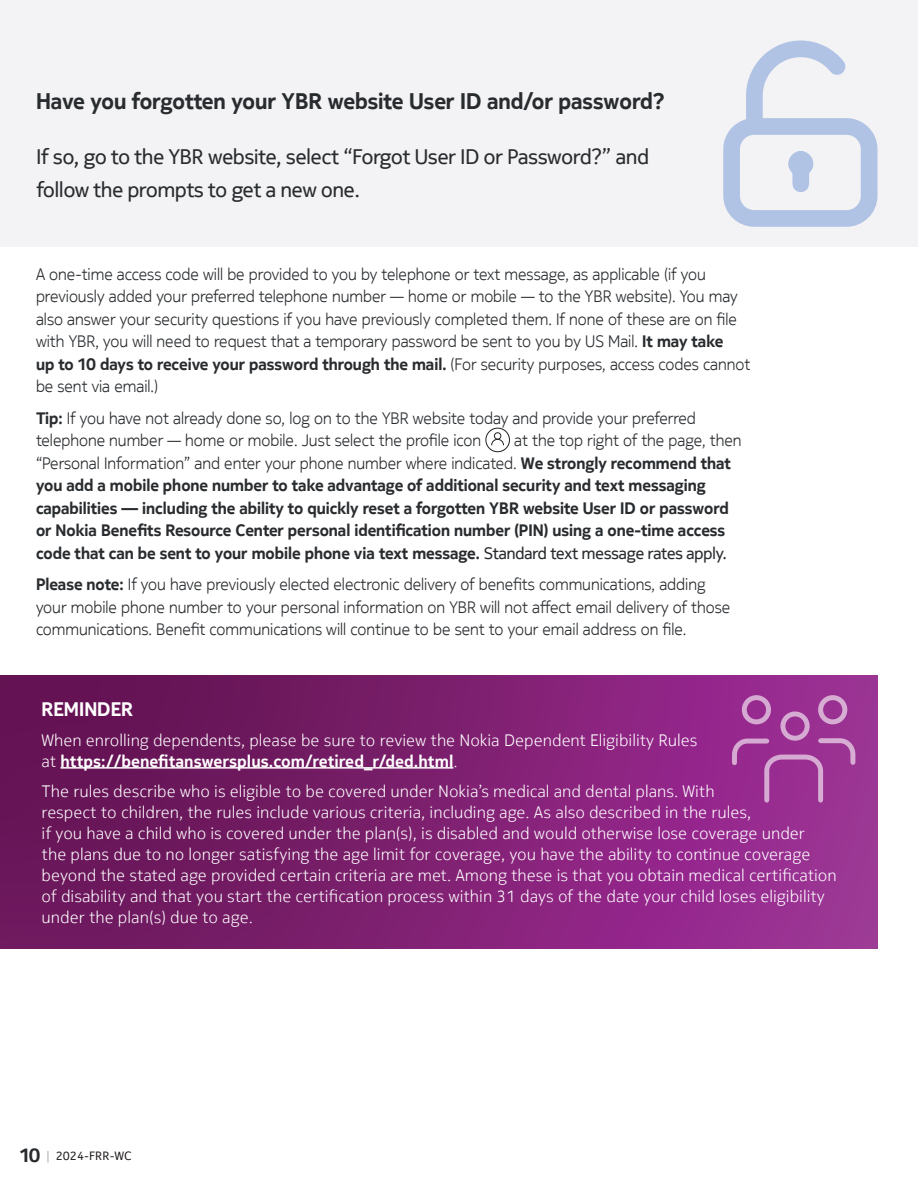
<style>
.page{position:relative;width:918px;height:1188px;background:#fff}
.page>*{position:absolute;margin:0;border:0;box-sizing:border-box;transform-origin:0 0}
.H3_N{font:700 22.5px "Nokia Pure Headline";color:#292c2f}
.Intro_Text{font:21px/33px "Nokia Pure Text";letter-spacing:-.03em;color:#292c2f}
.t1{font:700 19.5px "Nokia Pure Headline";color:#fff}
.t2{font:700 19.5px "Nokia Pure Text";color:#292c2f}
.Body_Copy{font:300 16.5px/22.5px "Nokia Pure Headline";color:#292c2f}
.t3{font:300 16.5px/21px "Nokia Pure Text";color:#fff}
.Body_Copy-2{font:700 16.5px/22.5px "Nokia Pure Headline";color:#292c2f}
.t4{font:12px "Nokia Pure Text";color:#231f20}
.s1{font-weight:700}
.s2{font-weight:300}
.s3{font-weight:400}
.s4{color:#b1b5b7}
</style>
<div class="page">
<div style="left:0;top:0;width:918px;height:246px;background:#f3f3f5"></div>
<svg style="left:485px;top:428px;width:25px;height:24px"></svg>
<svg style="left:723px;top:40px;width:155px;height:187px"></svg>
<div style="left:0;top:675px;width:878px;height:273px;background:linear-gradient(to right,#61114f,#9f3198)"></div>
<hr style="left:60px;top:767px;width:393px;height:2px;background:#fff">
<svg style="left:730px;top:694px;width:127px;height:110px;background:#a2429b"></svg>
<p class="H3_N" style="left:36px;top:87px;width:631px">Have you forgotten your YBR website User ID and/or password?</p>
<p class="Intro_Text" style="left:36px;top:140px;width:615px">If so, go to the YBR website, select “Forgot User ID or Password?” and follow the prompts to get a new one.</p>
<p class="Body_Copy" style="left:36px;top:263px;width:716px">A one-time access code will be provided to you by telephone or text message, as applicable (if you previously added your preferred telephone number — home or mobile — to the YBR website). You may also answer your security questions if you have previously completed them. If none of these are on file with YBR, you will need to request that a temporary password be sent to you by US Mail. <span class="s1">It may take<br>up to 10 days to receive your password through the mail.</span> (For security purposes, access codes cannot be sent via email.)</p>
<p class="Body_Copy" style="left:36px;top:407px;width:661px"><span class="s1">Tip:</span> If you have not already done so, log on to the YBR website today and provide your preferred telephone number — home or mobile. Just select the profile icon</p>
<p class="Body_Copy-2" style="left:36px;top:429px;width:707px;text-indent:478px"><span class="s2">at the top right of the page, then “Personal Information” and enter your phone number where indicated.</span> We strongly recommend that you add a mobile phone number to take advantage of additional security and text messaging capabilities — including the ability to quickly reset a forgotten YBR website User ID or password or Nokia Benefits Resource Center personal identification number (PIN) using a one-time access code that can be sent to your mobile phone via text message. <span class="s3">Standard text message rates apply.</span></p>
<p class="Body_Copy" style="left:36px;top:573px;width:696px"><span class="s1">Please note:</span> If you have previously elected electronic delivery of benefits communications, adding your mobile phone number to your personal information on YBR will not affect email delivery of those communications. Benefit communications will continue to be sent to your email address on file.</p>
<p class="t1" style="left:42px;top:697px;width:93px">REMINDER</p>
<p class="t3" style="left:42px;top:730px;width:657px">When enrolling dependents, please be sure to review the Nokia Dependent Eligibility Rules at <span class="s1">https://benefitanswersplus.com/retired_r/ded.html</span>.</p>
<p class="t3" style="left:42px;top:780px;width:797px">The rules describe who is eligible to be covered under Nokia’s medical and dental plans. With<br>respect to children, the rules include various criteria, including age. As also described in the rules,<br>if you have a child who is covered under the plan(s), is disabled and would otherwise lose coverage under<br>the plans due to no longer satisfying the age limit for coverage, you have the ability to continue coverage beyond the stated age provided certain criteria are met. Among these is that you obtain medical certification of disability and that you start the certification process within 31 days of the date your child loses eligibility under the plan(s) due to age.</p>
<p class="t2" style="left:19px;top:1142px;width:23px">10</p>
<p class="t4" style="left:47px;top:1148px;width:87px"><span class="s4">|</span> 2024-FRR-WC</p>
</div>
